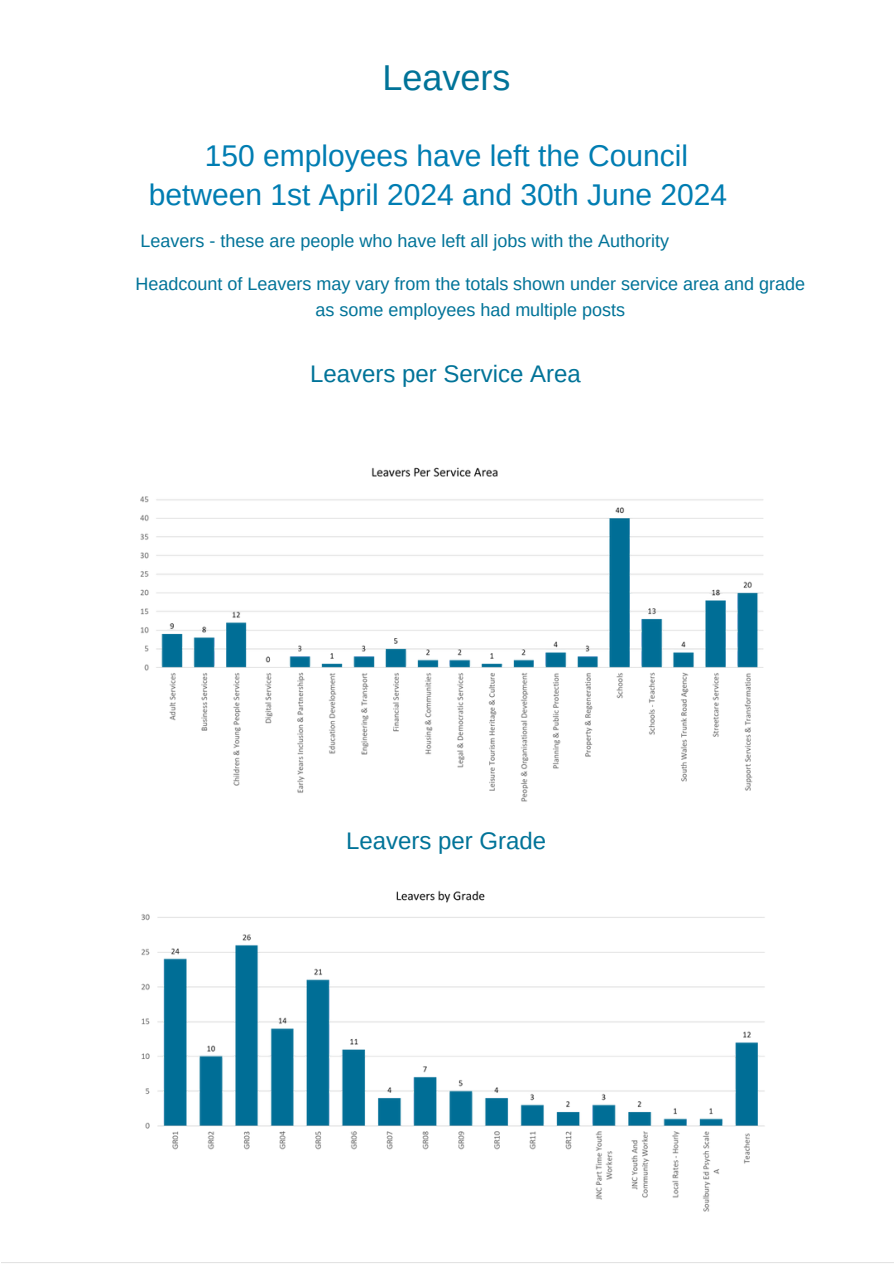
<style>
.page{position:relative;width:894px;height:1264px;background:#fff}
.page>*{position:absolute;margin:0;border:0;box-sizing:border-box;transform-origin:0 0}
.t1{font:36px "Arimo";color:#007398}
.t2{font:30px/39.3px "Arimo";color:#007db2;text-align:center}
.t3{font:24px "Arimo";color:#007398}
.t4{font:18px "Arimo";color:#007398}
</style>
<div class="page">
<img style="left:140px;top:467px;width:624px;height:335px">
<img style="left:141px;top:890px;width:624px;height:322px">
<h2 class="t1" style="left:382px;top:57px;width:129px">Leavers</h2>
<p class="t2" style="left:149px;top:136px;width:579px">150 employees have left the Council between 1st April 2024 and 30th June 2024</p>
<h3 class="t4" style="left:140px;top:231px;width:530px">Leavers - these are people who have left all jobs with the Authority</h3>
<p class="t4" style="left:135px;top:273px;width:671px">Headcount of Leavers may vary from the totals shown under service area and grade</p>
<h3 class="t4" style="left:315px;top:299px;width:311px">as some employees had multiple posts</h3>
<p class="t3" style="left:310px;top:360px;width:272px">Leavers per Service Area</p>
<p class="t3" style="left:346px;top:826px;width:201px">Leavers per Grade</p>
</div>
